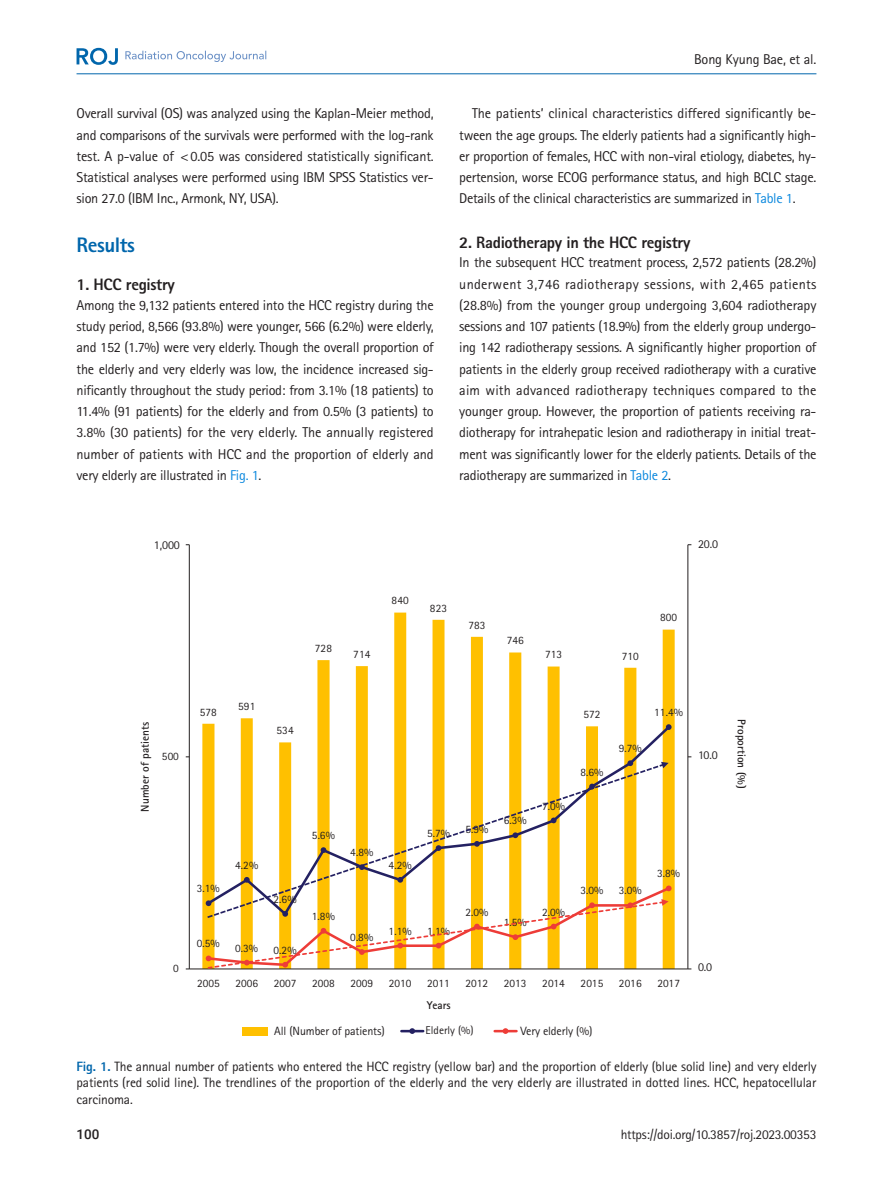
<style>
.page{position:relative;width:893px;height:1191px;background:#fff}
.page>*{position:absolute;margin:0;border:0;box-sizing:border-box;transform-origin:0 0}
.body-title{font:800 21px "Rotis Sans Serif Std";letter-spacing:-.02em;color:#0166ac}
.body-sub-title{font:800 16.5px "Rotis Sans Serif Std";letter-spacing:-.02em;color:#231f20}
.body{font:14.25px/21.3px "Rotis Sans Serif Std";letter-spacing:-.02em;color:#231f20;text-align:justify}
.fig-caption{font:13.5px/16.5px "Rotis Sans Serif Std";letter-spacing:-.01em;color:#231f20;text-align:justify}
.t1{font:500 13.5px "Roboto";color:#231f20}
.picture_print{font:12px "Rotis Sans Serif Std";letter-spacing:-.01em;color:#231f20}
.t2{font:11.25px "Rotis Sans Serif Std";letter-spacing:.005em;color:#231f20}
.t3{font:700 11.25px "Rotis Sans Serif Std";color:#231f20}
.s1{color:#0b88de}
.s2{font-weight:800;color:#0166ac}
</style>
<div class="page">
<svg style="left:202px;top:612px;width:473px;height:356px"></svg>
<hr style="left:687px;top:545px;width:1px;height:424px;background:#231f20">
<hr style="left:189px;top:545px;width:1px;height:424px;background:#231f20">
<hr style="left:189px;top:968px;width:499px;height:1px;background:#231f20">
<svg style="left:205px;top:723px;width:467px;height:194px"></svg>
<svg style="left:627px;top:760px;width:6px;height:2px"></svg>
<svg style="left:666px;top:724px;width:6px;height:6px"></svg>
<svg style="left:206px;top:762px;width:459px;height:115px"></svg>
<svg style="left:661px;top:762px;width:8px;height:6px"></svg>
<svg style="left:206px;top:877px;width:466px;height:92px"></svg>
<hr style="left:401px;top:1029px;width:22px;height:3px;background:#242162">
<svg style="left:409px;top:1028px;width:6px;height:6px"></svg>
<hr style="left:495px;top:1029px;width:21px;height:3px;background:#ed3c38">
<svg style="left:503px;top:1028px;width:5px;height:6px"></svg>
<div style="left:243px;top:1027px;width:25px;height:9px;background:#ffc000"></div>
<hr style="left:77px;top:73px;width:739px;height:1px;background:#0166ac">
<svg style="left:77px;top:48px;width:41px;height:17px"></svg>
<svg style="left:125px;top:51px;width:141px;height:11px"></svg>
<p class="body" style="left:77px;top:103px;width:359px">Overall survival (OS) was analyzed using the Kaplan-Meier method, and comparisons of the survivals were performed with the log-rank test. A p-value of &lt;0.05 was considered statistically significant.<br>Statistical analyses were performed using IBM SPSS Statistics ver&shy;sion 27.0 (IBM Inc., Armonk, NY, USA).</p>
<p class="body-title" style="left:77px;top:231px;width:60px">Results</p>
<p class="body-sub-title" style="left:77px;top:274px;width:100px">1. HCC registry</p>
<p class="body" style="left:77px;top:294px;width:359px">Among the 9,132 patients entered into the HCC registry during the study period, 8,566 (93.8%) were younger, 566 (6.2%) were elderly, and 152 (1.7%) were very elderly. Though the overall proportion of the elderly and very elderly was low, the incidence increased sig&shy;nificantly throughout the study period: from 3.1% (18 patients) to 11.4% (91 patients) for the elderly and from 0.5% (3 patients) to 3.8% (30 patients) for the very elderly. The annually registered number of patients with HCC and the proportion of elderly and very elderly are illustrated in <span class="s1">Fig. 1</span>.</p>
<p class="body" style="left:694px;top:49px;width:124px">Bong Kyung Bae, et al.</p>
<p class="body" style="left:459px;top:103px;width:359px;text-indent:13px">The patients’ clinical characteristics differed significantly be&shy;tween the age groups. The elderly patients had a significantly high&shy;er proportion of females, HCC with non-viral etiology, diabetes, hy&shy;pertension, worse ECOG performance status, and high BCLC stage.<br>Details of the clinical characteristics are summarized in <span class="s1">Table 1</span>.</p>
<p class="body-sub-title" style="left:459px;top:232px;width:233px">2. Radiotherapy in the HCC registry</p>
<p class="body" style="left:459px;top:252px;width:359px">In the subsequent HCC treatment process, 2,572 patients (28.2%) underwent 3,746 radiotherapy sessions, with 2,465 patients (28.8%) from the younger group undergoing 3,604 radiotherapy sessions and 107 patients (18.9%) from the elderly group undergo&shy;ing 142 radiotherapy sessions. A significantly higher proportion of patients in the elderly group received radiotherapy with a curative aim with advanced radiotherapy techniques compared to the younger group. However, the proportion of patients receiving ra&shy;diotherapy for intrahepatic lesion and radiotherapy in initial treat&shy;ment was significantly lower for the elderly patients. Details of the radiotherapy are summarized in <span class="s1">Table 2</span>.</p>
<p class="t2" style="left:156px;top:537px;width:24px">1000</p>
<p class="picture_print" style="left:154px;top:538px;width:27px">1,000</p>
<p class="picture_print" style="left:698px;top:536px;width:22px">20.0</p>
<p class="t2" style="left:698px;top:537px;width:30px">20.0%</p>
<p class="t3" style="left:138px;top:811px;width:110px;rotate:-90deg">Number of patients (N)</p>
<p class="t2" style="left:162px;top:749px;width:18px">500</p>
<p class="t2" style="left:173px;top:961px;width:7px">0</p>
<p class="t2" style="left:315px;top:641px;width:19px">728</p>
<p class="t2" style="left:353px;top:647px;width:19px">714</p>
<p class="t2" style="left:392px;top:594px;width:19px">840</p>
<p class="t2" style="left:430px;top:601px;width:19px">823</p>
<p class="t2" style="left:468px;top:618px;width:19px">783</p>
<p class="t2" style="left:507px;top:634px;width:19px">746</p>
<p class="t2" style="left:545px;top:648px;width:19px">713</p>
<p class="t2" style="left:622px;top:649px;width:19px">710</p>
<p class="t2" style="left:660px;top:611px;width:19px">800</p>
<p class="t2" style="left:200px;top:705px;width:19px">578</p>
<p class="t2" style="left:238px;top:699px;width:19px">591</p>
<p class="t2" style="left:277px;top:724px;width:19px">534</p>
<p class="t2" style="left:583px;top:707px;width:19px">572</p>
<p class="t2" style="left:580px;top:765px;width:24px">8.6%</p>
<p class="t2" style="left:619px;top:742px;width:24px">9.7%</p>
<p class="t2" style="left:654px;top:705px;width:30px">11.4%</p>
<p class="picture_print" style="left:698px;top:748px;width:21px">10.0</p>
<p class="t2" style="left:698px;top:749px;width:30px">10.0%</p>
<p class="t3" style="left:749px;top:719px;width:71px;rotate:90deg">Proportion (%)</p>
<p class="t2" style="left:542px;top:799px;width:24px">7.0%</p>
<p class="t2" style="left:312px;top:828px;width:24px">5.6%</p>
<p class="t2" style="left:427px;top:826px;width:24px">5.7%</p>
<p class="t2" style="left:465px;top:822px;width:24px">5.9%</p>
<p class="t2" style="left:504px;top:814px;width:24px">6.3%</p>
<p class="t2" style="left:350px;top:845px;width:24px">4.8%</p>
<p class="t2" style="left:235px;top:858px;width:24px">4.2%</p>
<p class="t2" style="left:389px;top:858px;width:24px">4.2%</p>
<p class="t2" style="left:657px;top:867px;width:24px">3.8%</p>
<p class="t2" style="left:197px;top:881px;width:24px">3.1%</p>
<p class="t2" style="left:274px;top:892px;width:24px">2.6%</p>
<p class="t2" style="left:580px;top:884px;width:24px">3.0%</p>
<p class="t2" style="left:619px;top:884px;width:24px">3.0%</p>
<p class="t2" style="left:197px;top:937px;width:24px">0.5%</p>
<p class="t2" style="left:235px;top:941px;width:24px">0.3%</p>
<p class="t2" style="left:274px;top:943px;width:24px">0.2%</p>
<p class="t2" style="left:312px;top:909px;width:24px">1.8%</p>
<p class="t2" style="left:350px;top:930px;width:24px">0.8%</p>
<p class="t2" style="left:389px;top:924px;width:24px">1.1%</p>
<p class="t2" style="left:427px;top:924px;width:24px">1.1%</p>
<p class="t2" style="left:465px;top:905px;width:24px">2.0%</p>
<p class="t2" style="left:504px;top:915px;width:24px">1.5%</p>
<p class="t2" style="left:542px;top:905px;width:24px">2.0%</p>
<p class="picture_print" style="left:698px;top:960px;width:16px">0.0</p>
<p class="t2" style="left:698px;top:961px;width:24px">0.0%</p>
<p class="t2" style="left:197px;top:976px;width:24px">2005</p>
<p class="t2" style="left:235px;top:976px;width:24px">2006</p>
<p class="t2" style="left:274px;top:976px;width:24px">2007</p>
<p class="t2" style="left:312px;top:976px;width:24px">2008</p>
<p class="t2" style="left:350px;top:976px;width:24px">2009</p>
<p class="t2" style="left:389px;top:976px;width:24px">2010</p>
<p class="t2" style="left:427px;top:976px;width:24px">2011</p>
<p class="t2" style="left:466px;top:976px;width:24px">2012</p>
<p class="t2" style="left:504px;top:976px;width:24px">2013</p>
<p class="t2" style="left:542px;top:976px;width:24px">2014</p>
<p class="t2" style="left:581px;top:976px;width:24px">2015</p>
<p class="t2" style="left:619px;top:976px;width:24px">2016</p>
<p class="t2" style="left:657px;top:976px;width:24px">2017</p>
<p class="t2" style="left:323px;top:1023px;width:58px">All (patients)</p>
<p class="t2" style="left:425px;top:1023px;width:50px">Elderly (%)</p>
<p class="t2" style="left:519px;top:1023px;width:72px">Very Elderly (%)</p>
<p class="t3" style="left:427px;top:997px;width:26px">Years</p>
<p class="picture_print" style="left:274px;top:1024px;width:112px">All (Number of patients)</p>
<p class="picture_print" style="left:520px;top:1024px;width:73px">Very elderly (%)</p>
<p class="fig-caption" style="left:77px;top:1058px;width:741px"><span class="s2">Fig. 1.</span> The annual number of patients who entered the HCC registry (yellow bar) and the proportion of elderly (blue solid line) and very elderly patients (red solid line). The trendlines of the proportion of the elderly and the very elderly are illustrated in dotted lines. HCC, hepatocellular carcinoma.</p>
<p class="t1" style="left:77px;top:1124px;width:25px">100</p>
<p class="fig-caption" style="left:621px;top:1125px;width:197px">https://doi.org/10.3857/roj.2023.00353</p>
</div>
